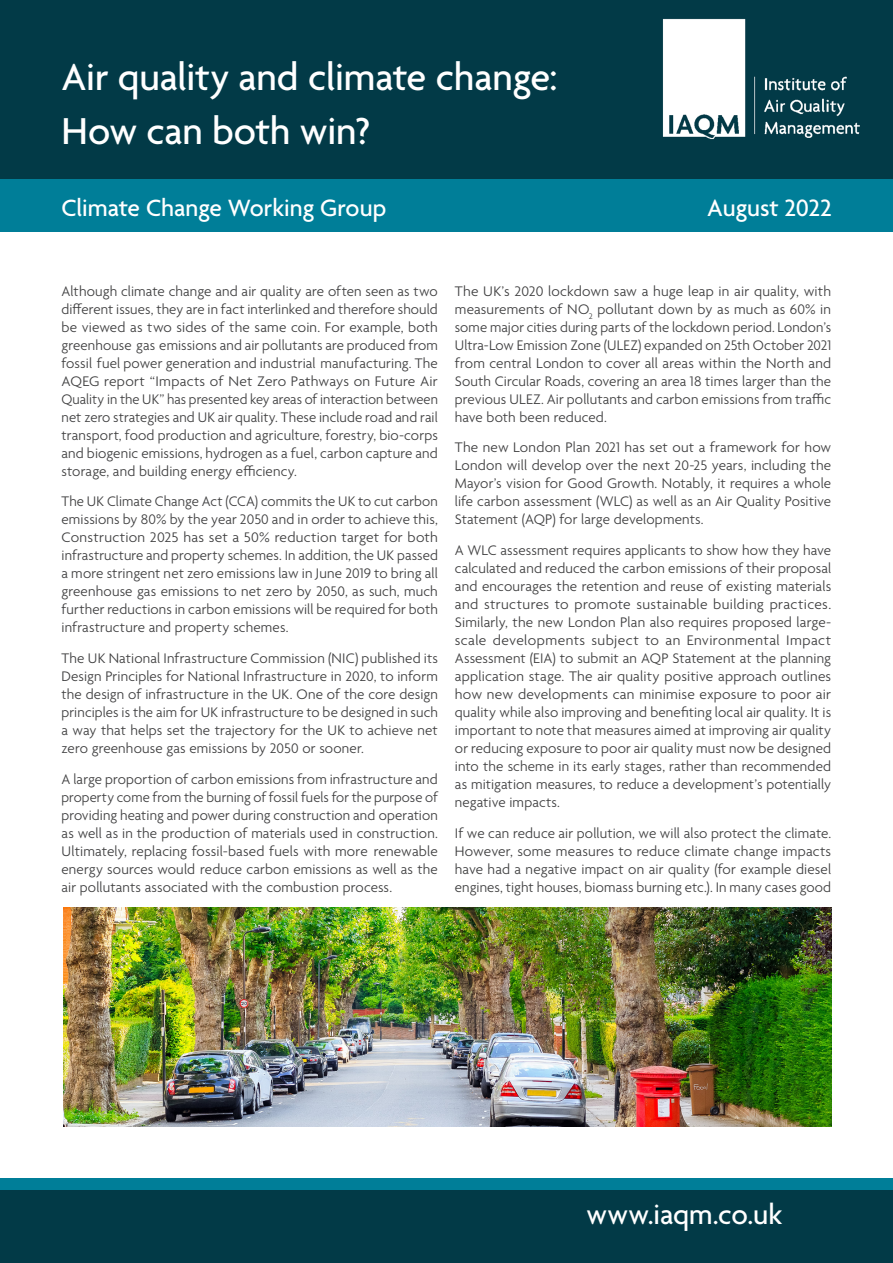
<style>
.page{position:relative;width:893px;height:1263px;background:#fff}
.page>*{position:absolute;margin:0;border:0;box-sizing:border-box;transform-origin:0 0}
._01_Body{font:500 40.5px "Agenda";letter-spacing:-.005em;color:#fff}
._01_Body-2{font:500 30px "Agenda";color:#fff}
._01_Body-3{font:500 25.5px "Agenda";letter-spacing:-.005em;color:#fff}
._03_RevisedBody_Just{font:300 15px/18px "Agenda";letter-spacing:.01em;color:#3e3e3f;text-align:justify}
</style>
<div class="page">
<div style="left:0;top:0;width:893px;height:232px;background:#023a47"></div>
<div style="left:0;top:180px;width:893px;height:52px;background:#007e98"></div>
<div style="left:0;top:1178px;width:893px;height:13px;background:#007e98"></div>
<div style="left:0;top:1191px;width:893px;height:72px;background:#023a47"></div>
<img style="left:662px;top:18px;width:198px;height:122px">
<img style="left:64px;top:908px;width:768px;height:219px">
<p class="_01_Body" style="left:62px;top:55px;width:498px">Air quality and climate change:</p>
<p class="_01_Body" style="left:62px;top:109px;width:310px">How can both win?</p>
<p class="_01_Body-3" style="left:62px;top:194px;width:326px">Climate Change Working Group</p>
<p class="_01_Body-3" style="left:707px;top:194px;width:126px">August 2022</p>
<p class="_03_RevisedBody_Just" style="left:62px;top:283px;width:378px">Although climate change and air quality are often seen as two different issues, they are in fact interlinked and therefore should be viewed as two sides of the same coin. For example, both greenhouse gas emissions and air pollutants are produced from fossil fuel power generation and industrial manufacturing. The AQEG report “Impacts of Net Zero Pathways on Future Air Quality in the UK” has presented key areas of interaction between net zero strategies and UK air quality. These include road and rail transport, food production and agriculture, forestry, bio-corps and biogenic emissions, hydrogen as a fuel, carbon capture and storage, and building energy efficiency.</p>
<p class="_03_RevisedBody_Just" style="left:62px;top:493px;width:378px">The UK Climate Change Act (CCA) commits the UK to cut carbon emissions by 80% by the year 2050 and in order to achieve this, Construction 2025 has set a 50% reduction target for both infrastructure and property schemes. In addition, the UK passed a more stringent net zero emissions law in June 2019 to bring all greenhouse gas emissions to net zero by 2050, as such, much further reductions in carbon emissions will be required for both infrastructure and property schemes.</p>
<p class="_03_RevisedBody_Just" style="left:62px;top:650px;width:378px">The UK National Infrastructure Commission (NIC) published its Design Principles for National Infrastructure in 2020, to inform the design of infrastructure in the UK. One of the core design principles is the aim for UK infrastructure to be designed in such a way that helps set the trajectory for the UK to achieve net zero greenhouse gas emissions by 2050 or sooner.</p>
<p class="_03_RevisedBody_Just" style="left:62px;top:771px;width:378px">A large proportion of carbon emissions from infrastructure and property come from the burning of fossil fuels for the purpose of providing heating and power during construction and operation as well as in the production of materials used in construction.<br>Ultimately, replacing fossil-based fuels with more renewable energy sources would reduce carbon emissions as well as the air pollutants associated with the combustion process.</p>
<p class="_03_RevisedBody_Just" style="left:455px;top:283px;width:378px">The UK’s 2020 lockdown saw a huge leap in air quality, with measurements of NO<sub>2</sub> pollutant down by as much as 60% in some major cities during parts of the lockdown period. London’s Ultra-Low Emission Zone (ULEZ) expanded on 25th October 2021 from central London to cover all areas within the North and South Circular Roads, covering an area 18 times larger than the previous ULEZ. Air pollutants and carbon emissions from traffic have both been reduced.</p>
<p class="_03_RevisedBody_Just" style="left:455px;top:439px;width:378px">The new London Plan 2021 has set out a framework for how London will develop over the next 20-25 years, including the Mayor’s vision for Good Growth. Notably, it requires a whole life carbon assessment (WLC) as well as an Air Quality Positive Statement (AQP) for large developments.</p>
<p class="_03_RevisedBody_Just" style="left:455px;top:542px;width:378px">A WLC assessment requires applicants to show how they have calculated and reduced the carbon emissions of their proposal and encourages the retention and reuse of existing materials and structures to promote sustainable building practices.<br>Similarly, the new London Plan also requires proposed large&shy;scale developments subject to an Environmental Impact Assessment (EIA) to submit an AQP Statement at the planning application stage. The air quality positive approach outlines how new developments can minimise exposure to poor air quality while also improving and benefiting local air quality. It is important to note that measures aimed at improving air quality or reducing exposure to poor air quality must now be designed into the scheme in its early stages, rather than recommended as mitigation measures, to reduce a development’s potentially negative impacts.</p>
<p class="_03_RevisedBody_Just" style="left:455px;top:825px;width:378px">If we can reduce air pollution, we will also protect the climate.<br>However, some measures to reduce climate change impacts have had a negative impact on air quality (for example diesel engines, tight houses, biomass burning etc.). In many cases good</p>
<p class="_01_Body-2" style="left:586px;top:1198px;width:197px">www.iaqm.co.uk</p>
</div>
